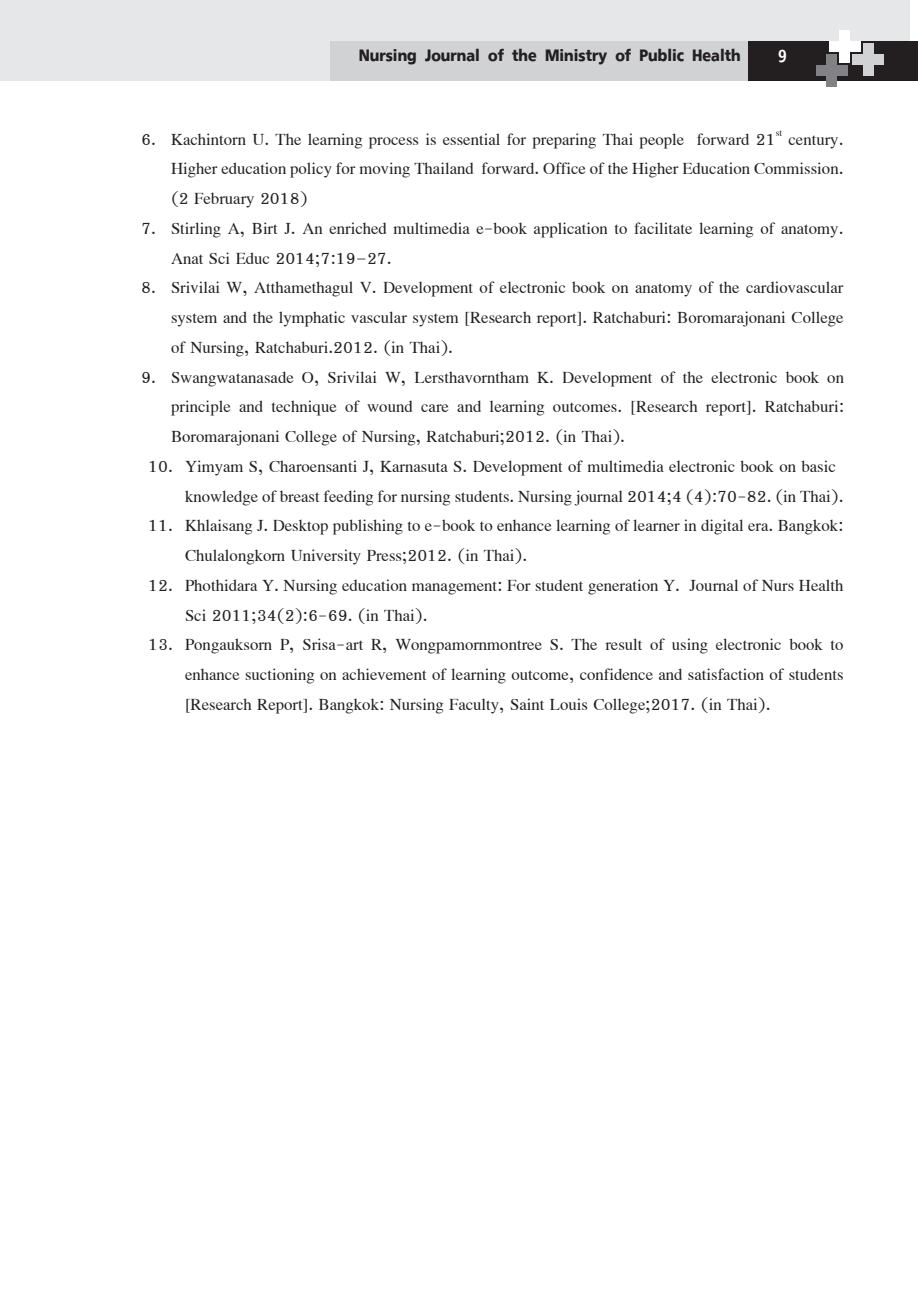
<style>
.page{position:relative;width:918px;height:1290px;background:#fff}
.page>*{position:absolute;margin:0;border:0;box-sizing:border-box;transform-origin:0 0}
.t1{font:26.25px "CS Imperial";color:#fff}
.t2{font:24.5px "Eucrosia UPC";color:#231f20}
.t3{font:24.5px "CS Imperial Bold";color:#231f20}
</style>
<div class="page">
<div style="left:0;top:0;width:910px;height:81px;background:#e6e7e9"></div>
<div style="left:746px;top:41px;width:172px;height:40px;background:#231f20"></div>
<div style="left:330px;top:41px;width:418px;height:40px;background:#d1d2d4"></div>
<div style="left:852px;top:54px;width:32px;height:11px;background:#d1d2d4"></div>
<div style="left:863px;top:43px;width:10px;height:32px;background:#d1d2d4"></div>
<div style="left:828px;top:41px;width:32px;height:11px;background:#fff"></div>
<div style="left:839px;top:31px;width:11px;height:32px;background:#fff"></div>
<div style="left:815px;top:65px;width:32px;height:11px;background:#808285"></div>
<div style="left:826px;top:55px;width:11px;height:32px;background:#808285"></div>
<p class="t3" style="left:359px;top:42px;width:383px">Nursing Journal of the Ministry of Public Health</p>
<p class="t1" style="left:778px;top:43px;width:10px">9</p>
<p class="t2" style="left:141px;top:124px;width:704px">6. Kachintorn U. The learning process is essential for preparing Thai people forward 21<sup>st</sup> century.</p>
<p class="t2" style="left:171px;top:154px;width:674px">Higher education policy for moving Thailand forward. Office of the Higher Education Commission.</p>
<p class="t2" style="left:171px;top:184px;width:138px">(2 February 2018)</p>
<p class="t2" style="left:141px;top:213px;width:704px">7. Stirling A, Birt J. An enriched multimedia e-book application to facilitate learning of anatomy.</p>
<p class="t2" style="left:171px;top:243px;width:222px">Anat Sci Educ 2014;7:19–27.</p>
<p class="t2" style="left:141px;top:273px;width:704px">8. Srivilai W, Atthamethagul V. Development of electronic book on anatomy of the cardiovascular</p>
<p class="t2" style="left:171px;top:303px;width:674px">system and the lymphatic vascular system [Research report]. Ratchaburi: Boromarajonani College</p>
<p class="t2" style="left:171px;top:332px;width:284px">of Nursing, Ratchaburi.2012. (in Thai).</p>
<p class="t2" style="left:141px;top:362px;width:704px">9. Swangwatanasade O, Srivilai W, Lersthavorntham K. Development of the electronic book on</p>
<p class="t2" style="left:171px;top:392px;width:674px">principle and technique of wound care and learning outcomes. [Research report]. Ratchaburi:</p>
<p class="t2" style="left:171px;top:422px;width:455px">Boromarajonani College of Nursing, Ratchaburi;2012. (in Thai).</p>
<p class="t2" style="left:148px;top:451px;width:689px">10. Yimyam S, Charoensanti J, Karnasuta S. Development of multimedia electronic book on basic</p>
<p class="t2" style="left:185px;top:481px;width:660px">knowledge of breast feeding for nursing students. Nursing journal 2014;4 (4):70-82. (in Thai).</p>
<p class="t2" style="left:148px;top:511px;width:697px">11. Khlaisang J. Desktop publishing to e-book to enhance learning of learner in digital era. Bangkok:</p>
<p class="t2" style="left:185px;top:541px;width:344px">Chulalongkorn University Press;2012. (in Thai).</p>
<p class="t2" style="left:148px;top:570px;width:697px">12. Phothidara Y. Nursing education management: For student generation Y. Journal of Nurs Health</p>
<p class="t2" style="left:185px;top:600px;width:244px">Sci 2011;34(2):6-69. (in Thai).</p>
<p class="t2" style="left:148px;top:630px;width:697px">13. Pongauksorn P, Srisa-art R, Wongpamornmontree S. The result of using electronic book to</p>
<p class="t2" style="left:185px;top:660px;width:660px">enhance suctioning on achievement of learning outcome, confidence and satisfaction of students</p>
<p class="t2" style="left:185px;top:689px;width:587px">[Research Report]. Bangkok: Nursing Faculty, Saint Louis College;2017. (in Thai).</p>
</div>
